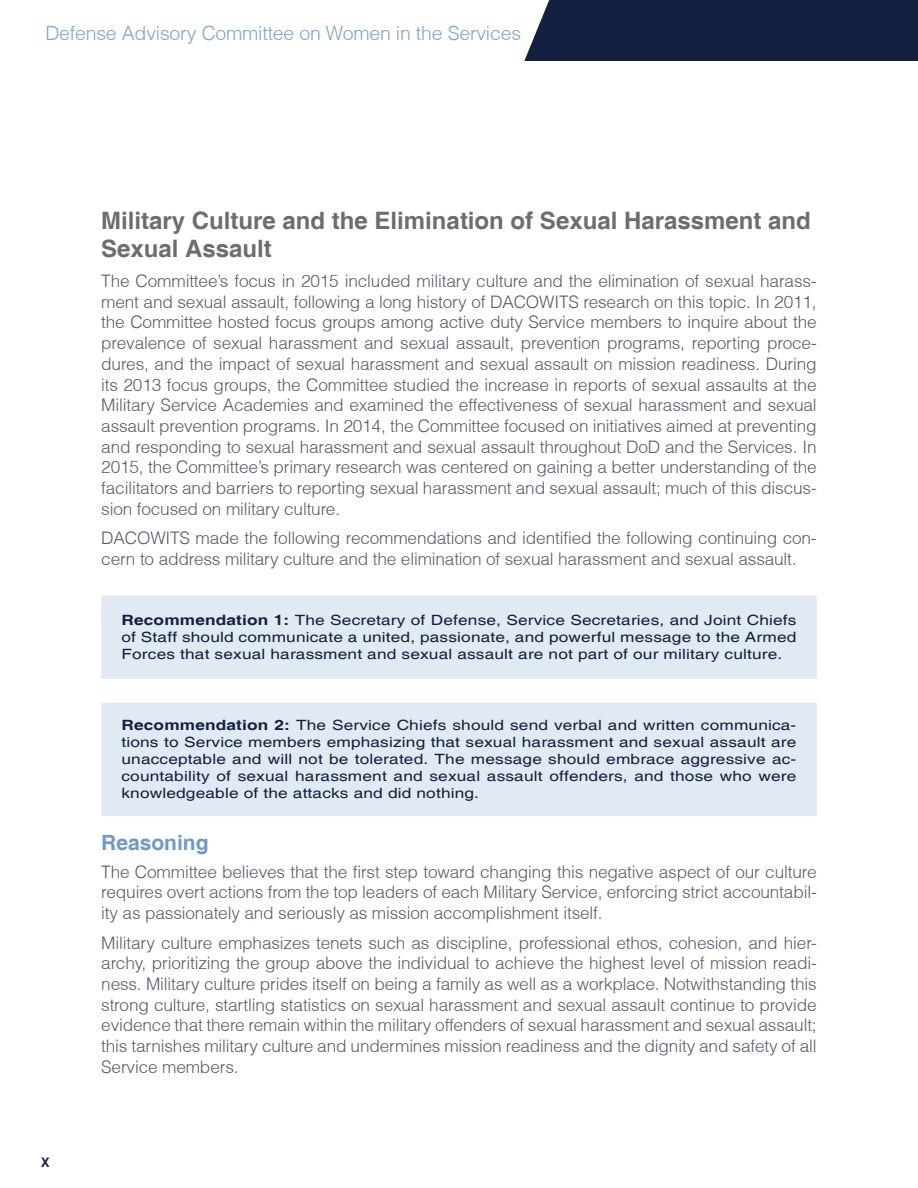
<style>
.page{position:relative;width:918px;height:1188px;background:#fff}
.page>*{position:absolute;margin:0;border:0;box-sizing:border-box;transform-origin:0 0}
.t1{font:700 24px/28.8px "Helvetica";color:#6c6d70}
.t2{font:700 21px "Helvetica";color:#719ac1}
.t3{font:300 19.5px "Helvetica";letter-spacing:-.01em;color:#7fa4c7}
.t4{font:500 18px "Gotham Narrow";color:#13203f}
.t5{font:300 17.25px/20.7px "Helvetica";letter-spacing:-.01em;color:#58596c;text-align:justify}
.t6{font:14.25px/17px "Helvetica";letter-spacing:.01em;color:#132040;text-align:justify;scale:1.22 1}
.s1{font-weight:700}
</style>
<div class="page">
<div style="left:524px;top:0;width:394px;height:61px;background:#13203f"></div>
<div style="left:100px;top:594px;width:718px;height:86px;background:#e1eaf2;border:2px solid #fff"></div>
<div style="left:100px;top:701px;width:718px;height:117px;background:#e1eaf2;border:2px solid #fff"></div>
<p class="t3" style="left:45px;top:21px;width:477px">Defense Advisory Committee on Women in the Services</p>
<h1 class="t1" style="left:101px;top:207px;width:711px">Military Culture and the Elimination of Sexual Harassment and<br>Sexual Assault</h1>
<p class="t5" style="left:101px;top:270px;width:717px">The Committee’s focus in 2015 included military culture and the elimination of sexual harass&shy;ment and sexual assault, following a long history of DACOWITS research on this topic. In 2011, the Committee hosted focus groups among active duty Service members to inquire about the prevalence of sexual harassment and sexual assault, prevention programs, reporting proce&shy;dures, and the impact of sexual harassment and sexual assault on mission readiness. During its 2013 focus groups, the Committee studied the increase in reports of sexual assaults at the Military Service Academies and examined the effectiveness of sexual harassment and sexual assault prevention programs. In 2014, the Committee focused on initiatives aimed at preventing and responding to sexual harassment and sexual assault throughout DoD and the Services. In 2015, the Committee’s primary research was centered on gaining a better understanding of the facilitators and barriers to reporting sexual harassment and sexual assault; much of this discus&shy;sion focused on military culture.</p>
<p class="t5" style="left:101px;top:528px;width:717px">DACOWITS made the following recommendations and identified the following continuing con&shy;cern to address military culture and the elimination of sexual harassment and sexual assault.</p>
<p class="t6" style="left:122px;top:612px;width:555px"><span class="s1">Recommendation 1:</span> The Secretary of Defense, Service Secretaries, and Joint Chiefs of Staff should communicate a united, passionate, and powerful message to the Armed Forces that sexual harassment and sexual assault are not part of our military culture.</p>
<p class="t4" style="left:41px;top:1149px;width:11px">x</p>
<p class="t6" style="left:122px;top:717px;width:555px"><span class="s1">Recommendation 2:</span> The Service Chiefs should send verbal and written communica&shy;tions to Service members emphasizing that sexual harassment and sexual assault are unacceptable and will not be tolerated. The message should embrace aggressive ac&shy;countability of sexual harassment and sexual assault offenders, and those who were knowledgeable of the attacks and did nothing.</p>
<p class="t2" style="left:101px;top:830px;width:109px">Reasoning</p>
<p class="t5" style="left:101px;top:861px;width:717px">The Committee believes that the first step toward changing this negative aspect of our culture requires overt actions from the top leaders of each Military Service, enforcing strict accountabil&shy;ity as passionately and seriously as mission accomplishment itself.</p>
<p class="t5" style="left:101px;top:932px;width:717px">Military culture emphasizes tenets such as discipline, professional ethos, cohesion, and hier&shy;archy, prioritizing the group above the individual to achieve the highest level of mission readi&shy;ness. Military culture prides itself on being a family as well as a workplace. Notwithstanding this strong culture, startling statistics on sexual harassment and sexual assault continue to provide evidence that there remain within the military offenders of sexual harassment and sexual assault; this tarnishes military culture and undermines mission readiness and the dignity and safety of all Service members.</p>
</div>
